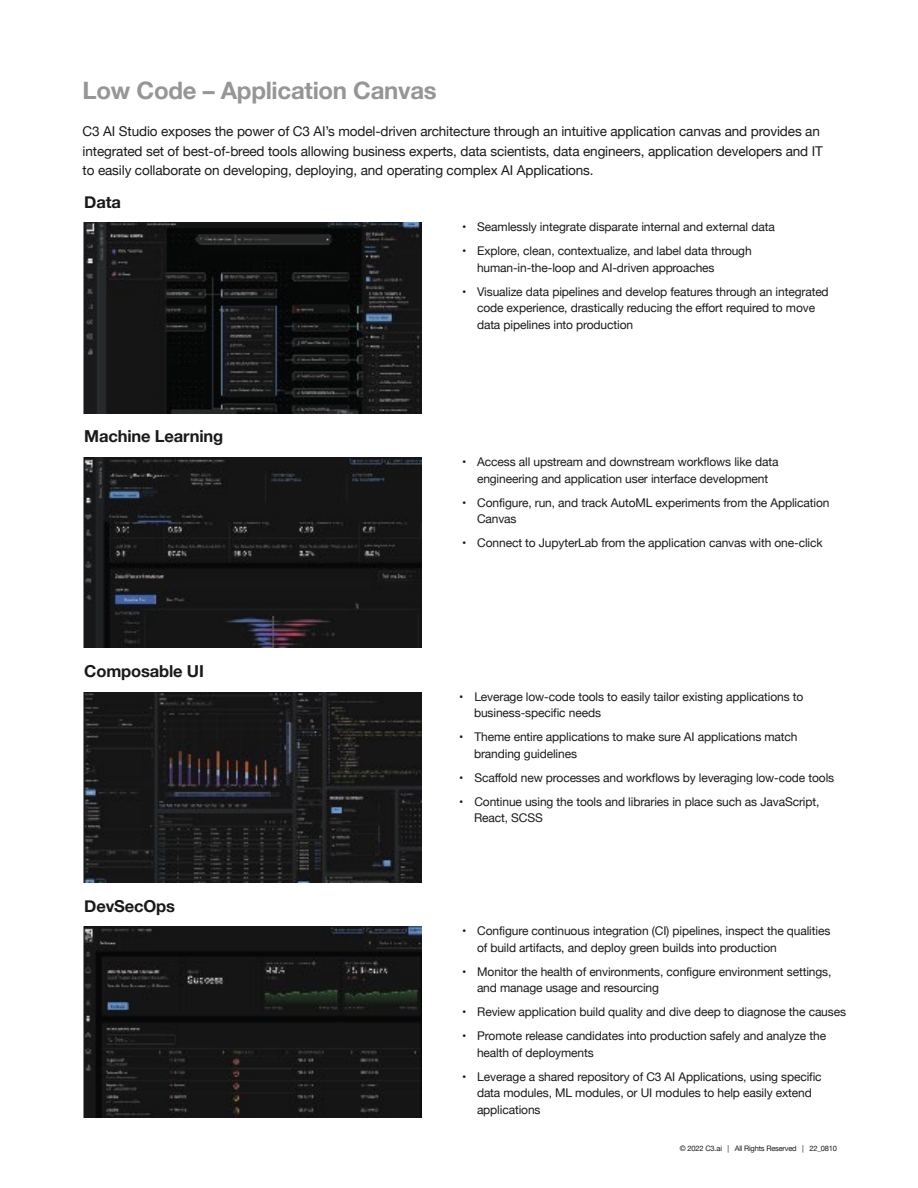
<style>
.page{position:relative;width:918px;height:1188px;background:#fff}
.page>*{position:absolute;margin:0;border:0;box-sizing:border-box;transform-origin:0 0}
.t1{font:700 24px "Helvetica Neue";letter-spacing:-.01em;color:#979696}
.t2{font:700 16.5px "Helvetica Neue";letter-spacing:-.01em;color:#1a1a1b}
.t3{font:13.5px/19.5px "Helvetica Neue";letter-spacing:-.01em;color:#1a1a1b}
.t4{font:12px/16.5px "Helvetica Neue";letter-spacing:-.01em;color:#1a1a1b}
.t5{font:7.5px "Helvetica Neue";letter-spacing:-.025em;color:#1a1a1b}
</style>
<div class="page">
<img style="left:83px;top:223px;width:338px;height:191px">
<img style="left:83px;top:457px;width:338px;height:191px">
<img style="left:83px;top:692px;width:338px;height:191px">
<img style="left:83px;top:927px;width:338px;height:190px">
<h1 class="t1" style="left:83px;top:72px;width:356px">Low Code – Application Canvas</h1>
<p class="t3" style="left:83px;top:122px;width:742px">C3 AI Studio exposes the power of C3 AI’s model-driven architecture through an intuitive application canvas and provides an integrated set of best-of-breed tools allowing business experts, data scientists, data engineers, application developers and IT to easily collaborate on developing, deploying, and operating complex AI Applications.</p>
<h2 class="t2" style="left:84px;top:189px;width:38px">Data</h2>
<h2 class="t2" style="left:84px;top:423px;width:141px">Machine Learning</h2>
<h2 class="t2" style="left:84px;top:658px;width:121px">Composable UI</h2>
<h2 class="t2" style="left:84px;top:893px;width:92px">DevSecOps</h2>
<p class="t4" style="left:462px;top:220px;width:314px">• Seamlessly integrate disparate internal and external data</p>
<p class="t4" style="left:477px;top:244px;width:276px;text-indent:-15px">• Explore, clean, contextualize, and label data through human-in-the-loop and AI-driven approaches</p>
<p class="t4" style="left:477px;top:284px;width:353px;text-indent:-15px">• Visualize data pipelines and develop features through an integrated code experience, drastically reducing the effort required to move data pipelines into production</p>
<p class="t4" style="left:462px;top:454px;width:318px;text-align:center">• Access all upstream and downstream workflows like data engineering and application user interface development</p>
<p class="t4" style="left:477px;top:495px;width:354px;text-indent:-15px">• Configure, run, and track AutoML experiments from the Application<br>Canvas</p>
<p class="t4" style="left:462px;top:535px;width:362px">• Connect to JupyterLab from the application canvas with one-click</p>
<p class="t4" style="left:474px;top:689px;width:331px;text-indent:-15px">• Leverage low-code tools to easily tailor existing applications to business-specific needs</p>
<p class="t4" style="left:474px;top:730px;width:325px;text-indent:-15px">• Theme entire applications to make sure AI applications match branding guidelines</p>
<p class="t4" style="left:459px;top:770px;width:377px">• Scaffold new processes and workflows by leveraging low-code tools</p>
<p class="t4" style="left:474px;top:794px;width:347px;text-indent:-15px">• Continue using the tools and libraries in place such as JavaScript,<br>React, SCSS</p>
<p class="t4" style="left:477px;top:923px;width:355px;text-indent:-15px">• Configure continuous integration (CI) pipelines, inspect the qualities of build artifacts, and deploy green builds into production</p>
<p class="t4" style="left:477px;top:964px;width:356px;text-indent:-15px">• Monitor the health of environments, configure environment settings, and manage usage and resourcing</p>
<p class="t4" style="left:462px;top:1004px;width:386px">• Review application build quality and dive deep to diagnose the causes</p>
<p class="t4" style="left:477px;top:1028px;width:351px;text-indent:-15px">• Promote release candidates into production safely and analyze the health of deployments</p>
<p class="t4" style="left:477px;top:1069px;width:346px;text-indent:-15px">• Leverage a shared repository of C3 AI Applications, using specific data modules, ML modules, or UI modules to help easily extend applications</p>
<p class="t5" style="left:680px;top:1143px;width:159px">© 2022 C3.ai | All Rights Reserved | 22_0810</p>
</div>
